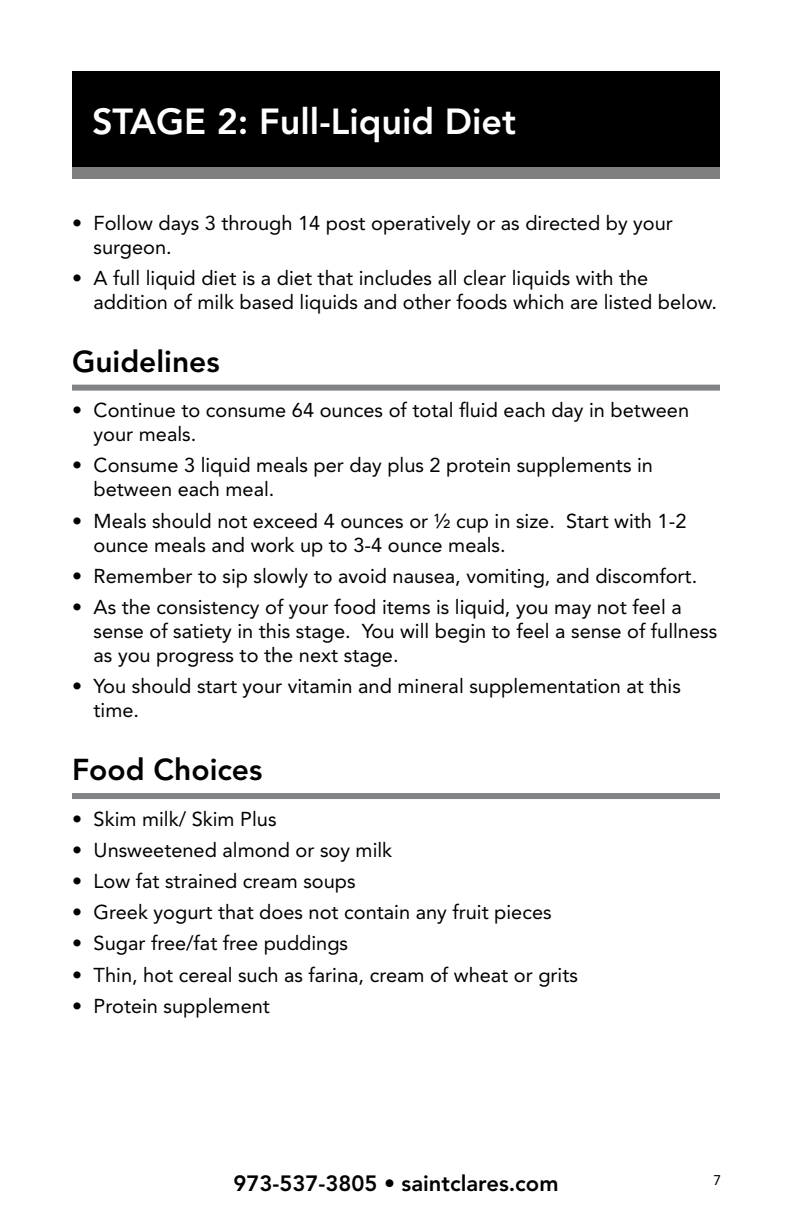
<style>
.page{position:relative;width:792px;height:1224px;background:#fff}
.page>*{position:absolute;margin:0;border:0;box-sizing:border-box;transform-origin:0 0}
.t1{font:800 36px "Avenir LT Std";color:#fff}
.t2{font:800 30px "Avenir LT Std";color:#000}
.t3{font:800 22px "Avenir LT Std";color:#000}
.t4{font:20px/24px "Avenir LT Std";color:#000}
.t5{font:14px "Avenir LT Std";color:#000}
</style>
<div class="page">
<div style="left:72px;top:71px;width:648px;height:108px;background:#000"></div>
<div style="left:72px;top:168px;width:648px;height:11px;background:#7f7f7f"></div>
<div style="left:72px;top:385px;width:648px;height:6px;background:#808285"></div>
<div style="left:72px;top:793px;width:648px;height:6px;background:#808285"></div>
<h1 class="t1" style="left:92px;top:101px;width:426px">STAGE 2: Full-Liquid Diet</h1>
<p class="t4" style="left:94px;top:211px;width:581px;text-indent:-22px">• Follow days 3 through 14 post operatively or as directed by your surgeon.</p>
<p class="t4" style="left:94px;top:266px;width:625px;text-indent:-22px">• A full liquid diet is a diet that includes all clear liquids with the addition of milk based liquids and other foods which are listed below.</p>
<h2 class="t2" style="left:72px;top:344px;width:149px">Guidelines</h2>
<p class="t4" style="left:94px;top:399px;width:597px;text-indent:-22px">• Continue to consume 64 ounces of total fluid each day in between your meals.</p>
<p class="t4" style="left:94px;top:454px;width:561px;text-indent:-22px">• Consume 3 liquid meals per day plus 2 protein supplements in between each meal.</p>
<p class="t4" style="left:94px;top:509px;width:594px;text-indent:-22px">• Meals should not exceed 4 ounces or ½ cup in size. Start with 1-2 ounce meals and work up to 3-4 ounce meals.</p>
<p class="t4" style="left:72px;top:564px;width:627px">• Remember to sip slowly to avoid nausea, vomiting, and discomfort.</p>
<p class="t4" style="left:94px;top:595px;width:625px;text-indent:-22px">• As the consistency of your food items is liquid, you may not feel a sense of satiety in this stage. You will begin to feel a sense of fullness as you progress to the next stage.</p>
<p class="t4" style="left:94px;top:675px;width:589px;text-indent:-22px">• You should start your vitamin and mineral supplementation at this time.</p>
<h2 class="t2" style="left:72px;top:752px;width:192px">Food Choices</h2>
<p class="t4" style="left:72px;top:807px;width:206px">• Skim milk/ Skim Plus</p>
<p class="t4" style="left:72px;top:838px;width:322px">• Unsweetened almond or soy milk</p>
<p class="t4" style="left:72px;top:869px;width:285px">• Low fat strained cream soups</p>
<p class="t4" style="left:72px;top:900px;width:481px">• Greek yogurt that does not contain any fruit pieces</p>
<p class="t4" style="left:72px;top:932px;width:278px">• Sugar free/fat free puddings</p>
<p class="t4" style="left:72px;top:963px;width:507px">• Thin, hot cereal such as farina, cream of wheat or grits</p>
<p class="t4" style="left:72px;top:994px;width:199px">• Protein supplement</p>
<p class="t3" style="left:234px;top:1170px;width:326px">973-537-3805 • saintclares.com</p>
<p class="t5" style="left:713px;top:1172px;width:9px">7</p>
</div>
